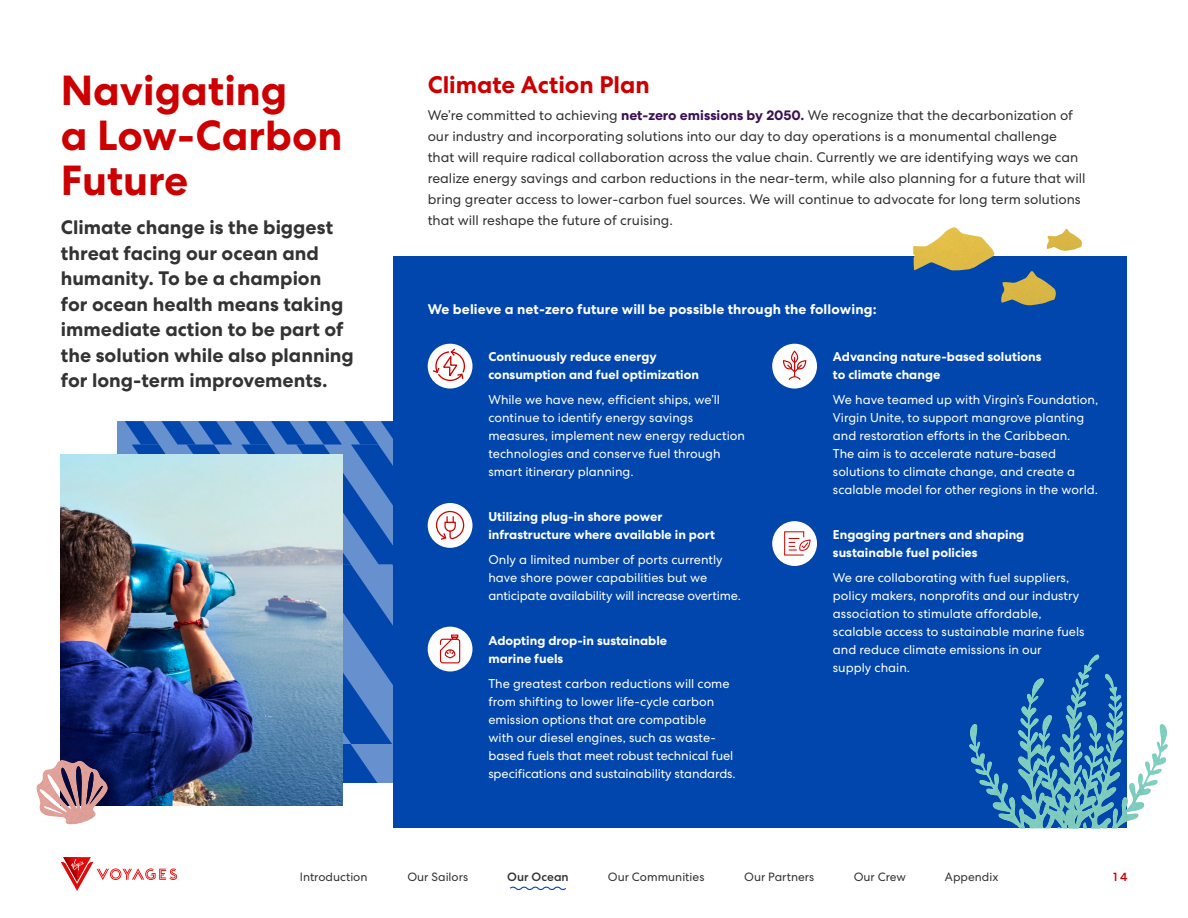
<style>
.page{position:relative;width:1188px;height:918px;background:#fff}
.page>*{position:absolute;margin:0;border:0;box-sizing:border-box;transform-origin:0 0}
.t1{font:700 42px/45px "VV Centra 2";color:#c00}
.t2{font:700 24px "VV Centra 2";color:#c00}
.t3{font:700 19.5px/25.5px "VV Centra 2";color:#333}
.t4{font:13.8px/21px "VV Centra 2";color:#333}
.t5{font:700 13.8px "VV Centra 2";letter-spacing:.01em;color:#fff}
.t6{font:12.75px/18px "VV Centra 2";color:#fff}
.t7{font:700 12.75px/18px "VV Centra 2";color:#fff}
.t8{font:12px "VV Centra 2";color:#333}
.t9{font:500 12px "VV Centra 2";color:#333}
.t10{font:500 12px "VV Centra 2";color:#c00}
.s1{font-weight:700;color:#3c1053}
</style>
<div class="page">
<div style="left:394px;top:256px;width:733px;height:572px;background:#0046ad"></div>
<svg style="left:913px;top:227px;width:154px;height:79px"></svg>
<img style="left:1047px;top:229px;width:35px;height:22px">
<svg style="left:969px;top:654px;width:199px;height:175px"></svg>
<img style="left:1053px;top:664px;width:37px;height:164px">
<img style="left:61px;top:454px;width:282px;height:351px">
<img style="left:36px;top:760px;width:72px;height:65px">
<div style="left:428px;top:344px;width:44px;height:45px;background:#fff;border-radius:50%"></div>
<svg style="left:433px;top:348px;width:32px;height:33px"></svg>
<div style="left:772px;top:344px;width:45px;height:45px;background:#fff;border-radius:50%"></div>
<svg style="left:783px;top:350px;width:24px;height:30px"></svg>
<div style="left:772px;top:521px;width:45px;height:45px;background:#fff;border-radius:50%"></div>
<svg style="left:117px;top:421px;width:694px;height:362px"></svg>
<svg style="left:61px;top:857px;width:116px;height:34px"></svg>
<svg style="left:510px;top:886px;width:56px;height:4px"></svg>
<h1 class="t1" style="left:61px;top:69px;width:284px">Navigating<br>a Low-Carbon<br>Future</h1>
<h3 class="t3" style="left:61px;top:215px;width:295px">Climate change is the biggest threat facing our ocean and humanity. To be a champion<br>for ocean health means taking immediate action to be part of the solution while also planning for long-term improvements.</h3>
<h2 class="t2" style="left:428px;top:70px;width:224px">Climate Action Plan</h2>
<p class="t4" style="left:428px;top:105px;width:659px">We’re committed to achieving <span class="s1">net-zero emissions by 2050.</span> We recognize that the decarbonization of our industry and incorporating solutions into our day to day operations is a monumental challenge that will require radical collaboration across the value chain. Currently we are identifying ways we can realize energy savings and carbon reductions in the near-term, while also planning for a future that will bring greater access to lower-carbon fuel sources. We will continue to advocate for long term solutions that will reshape the future of cruising.</p>
<p class="t5" style="left:428px;top:301px;width:450px">We believe a net-zero future will be possible through the following:</p>
<p class="t7" style="left:488px;top:348px;width:212px">Continuously reduce energy consumption and fuel optimization</p>
<p class="t6" style="left:488px;top:391px;width:258px">While we have new, efficient ships, we’ll continue to identify energy savings measures, implement new energy reduction technologies and conserve fuel through smart itinerary planning.</p>
<p class="t7" style="left:488px;top:508px;width:228px">Utilizing plug-in shore power infrastructure where available in port</p>
<p class="t6" style="left:488px;top:550px;width:254px">Only a limited number of ports currently have shore power capabilities but we anticipate availability will increase overtime.</p>
<p class="t7" style="left:488px;top:632px;width:180px">Adopting drop-in sustainable marine fuels</p>
<p class="t6" style="left:488px;top:674px;width:249px">The greatest carbon reductions will come from shifting to lower life-cycle carbon emission options that are compatible<br>with our diesel engines, such as waste&shy;based fuels that meet robust technical fuel specifications and sustainability standards.</p>
<p class="t7" style="left:833px;top:348px;width:210px">Advancing nature-based solutions to climate change</p>
<p class="t6" style="left:833px;top:391px;width:267px">We have teamed up with Virgin’s Foundation, Virgin Unite, to support mangrove planting and restoration efforts in the Caribbean.<br>The aim is to accelerate nature-based solutions to climate change, and create a scalable model for other regions in the world.</p>
<p class="t7" style="left:833px;top:526px;width:193px">Engaging partners and shaping sustainable fuel policies</p>
<p class="t6" style="left:833px;top:568px;width:253px">We are collaborating with fuel suppliers, policy makers, nonprofits and our industry association to stimulate affordable, scalable access to sustainable marine fuels and reduce climate emissions in our<br>supply chain.</p>
<p class="t8" style="left:300px;top:870px;width:69px">Introduction</p>
<p class="t8" style="left:407px;top:870px;width:62px">Our Sailors</p>
<p class="t9" style="left:507px;top:870px;width:63px">Our Ocean</p>
<p class="t8" style="left:608px;top:870px;width:98px">Our Communities</p>
<p class="t8" style="left:744px;top:870px;width:71px">Our Partners</p>
<p class="t8" style="left:854px;top:870px;width:54px">Our Crew</p>
<p class="t8" style="left:945px;top:870px;width:55px">Appendix</p>
<p class="t10" style="left:1113px;top:870px;width:15px">14</p>
</div>
